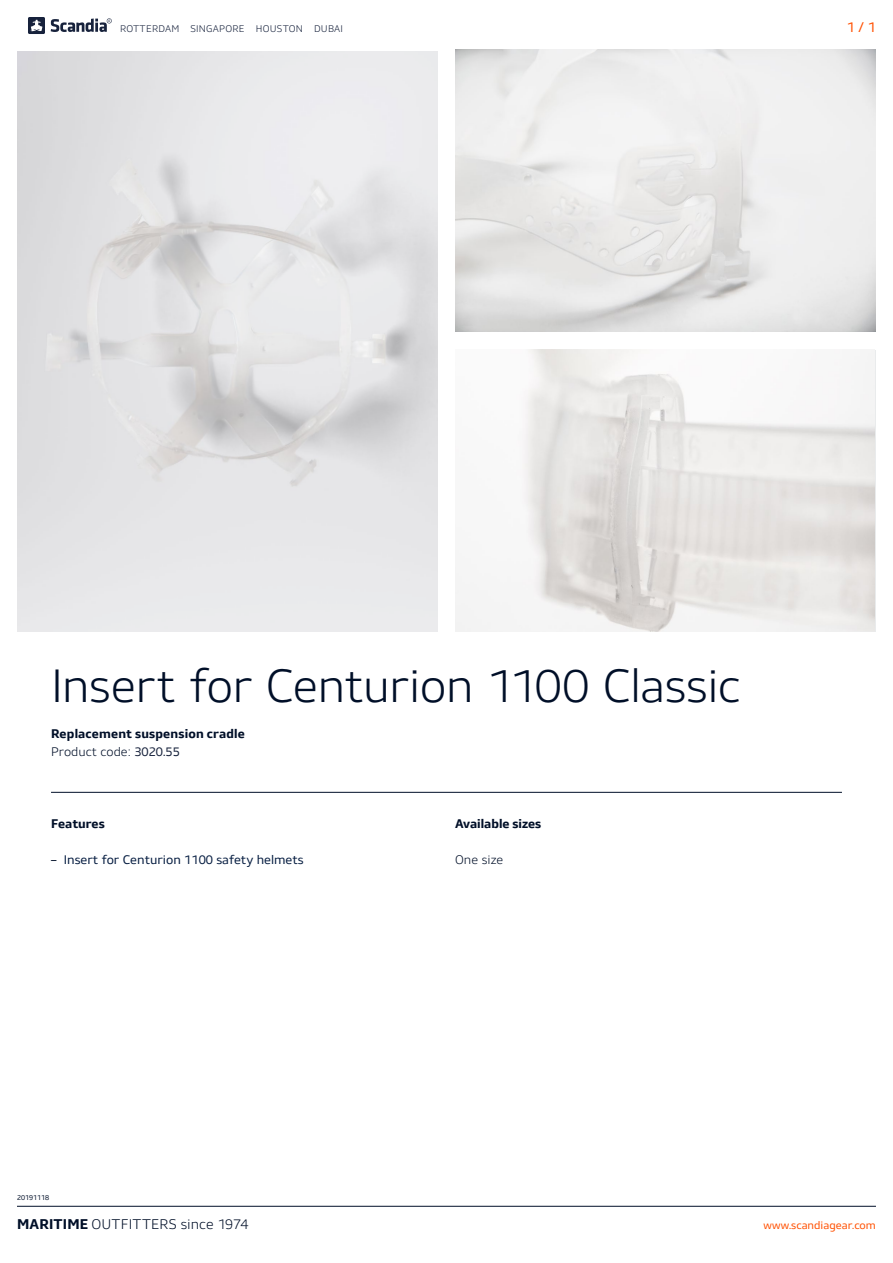
<style>
.page{position:relative;width:893px;height:1263px;background:#fff}
.page>*{position:absolute;margin:0;border:0;box-sizing:border-box;transform-origin:0 0}
.t1{font:300 45px "Stratus";letter-spacing:-.02em;color:#000f28}
.t2{font:300 13.5px "Stratus";color:#000f28}
.t3{font:13.5px "Stratus";color:#ff5000}
.t4{font:700 12px/18px "Stratus";letter-spacing:.005em;color:#000f28}
.t5{font:12px "Stratus";color:#061d41}
.t6{font:300 12px "Stratus";color:#000f28}
.t7{font:10.5px "Stratus";color:#ff5000}
.t8{font:300 9.3px "Stratus";letter-spacing:.02em;color:#17223c}
.t9{font:6.75px "Stratus";color:#000f28}
.s1{font-weight:300}
.s2{font-weight:400;color:#17223c}
.s3{color:#000f28}
.s4{font-weight:700}
</style>
<div class="page">
<svg style="left:455px;top:50px;width:421px;height:282px;fill:#ececec"></svg>
<img style="left:455px;top:350px;width:420px;height:281px">
<hr style="left:51px;top:792px;width:791px;height:1px;background:#000f28">
<hr style="left:17px;top:1206px;width:859px;height:1px;background:#000f28">
<svg style="left:51px;top:18px;width:61px;height:14px"></svg>
<svg style="left:28px;top:17px;width:17px;height:17px"></svg>
<p class="t8" style="left:120px;top:22px;width:225px">ROTTERDAM SINGAPORE HOUSTON DUBAI</p>
<p class="t3" style="left:847px;top:18px;width:31px">1 / 1</p>
<h1 class="t1" style="left:51px;top:655px;width:691px">Insert for Centurion 1100 Classic</h1>
<p class="t4" style="left:51px;top:725px;width:195px">Replacement suspension cradle<br><span class="s1">Product code:</span> <span class="s2">3020.55</span></p>
<p class="t4" style="left:51px;top:815px;width:55px">Features</p>
<p class="t5" style="left:51px;top:851px;width:254px"><span class="s3">–</span> Insert for Centurion 1100 safety helmets</p>
<p class="t9" style="left:17px;top:1193px;width:34px">20191118</p>
<p class="t4" style="left:455px;top:815px;width:88px">Available sizes</p>
<p class="t6" style="left:455px;top:851px;width:50px">One size</p>
<p class="t2" style="left:17px;top:1215px;width:233px"><span class="s4">MARITIME</span> OUTFITTERS since 1974</p>
<p class="t7" style="left:763px;top:1218px;width:114px">www.scandiagear.com</p>
</div>
